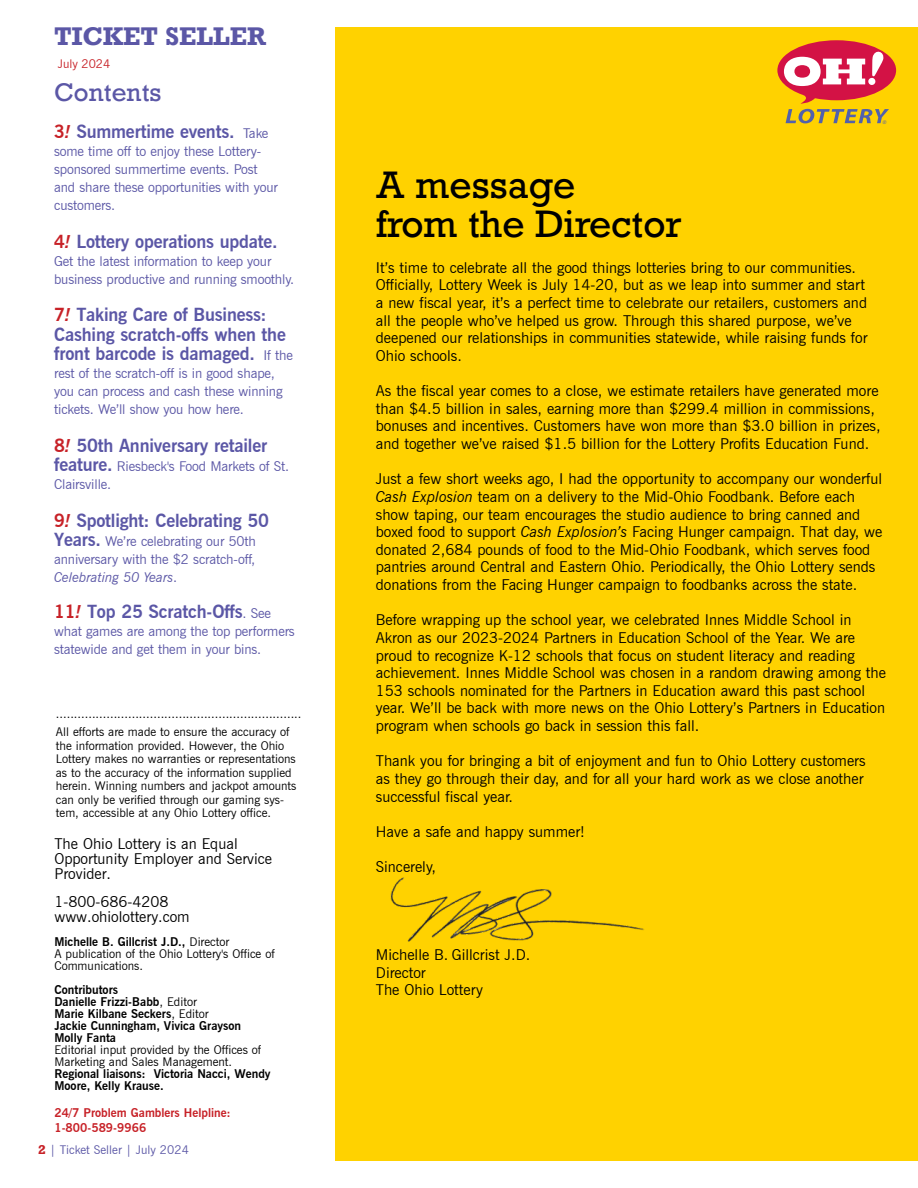
<style>
.page{position:relative;width:918px;height:1188px;background:#fff}
.page>*{position:absolute;margin:0;border:0;box-sizing:border-box;transform-origin:0 0}
.t1{font:36px/39px "Rockwell";color:#000}
.t2{font:700 24px "Rockwell";color:#5b57a6}
.t3{font:24px "Rockwell";color:#5b57a6}
.t4{font:700 18px/19.5px "News Gothic BT";letter-spacing:-.01em;color:#5b57a6}
.t5{font:15px/17.7px "News Gothic BT";color:#000}
.t6{font:13.5px/18px "News Gothic BT";letter-spacing:-.01em;color:#5b57a6}
.t7{font:12px/13.5px "News Gothic BT";color:#000}
.t8{font:700 12px/12px "News Gothic BT";color:#000}
.t9{font:700 12px/15px "News Gothic BT";color:#c72127}
.t10{font:12px "News Gothic BT";color:#5b57a6}
.t11{font:12px "News Gothic BT";color:#c72127}
.t12{font:italic 4.5px "News Gothic Std";color:#5261ac}
.s1{color:#c72127}
.s2{font-style:italic;color:#c72127}
.s3{font-weight:400;font-size:13.5px}
.s4{font-weight:700;font-size:18px}
.s5{font-style:italic}
.s6{font-weight:700}
.s7{font-weight:400}
.s8{font-family:"Rockwell";font-weight:700;color:#c72127}
</style>
<div class="page">
<div style="left:335px;top:27px;width:583px;height:1134px;background:#ffd200"></div>
<svg style="left:777px;top:40px;width:119px;height:83px"></svg>
<img style="left:390px;top:877px;width:254px;height:65px">
<h2 class="t2" style="left:54px;top:21px;width:213px">TICKET SELLER</h2>
<p class="t11" style="left:58px;top:56px;width:54px">July 2024</p>
<h2 class="t3" style="left:54px;top:77px;width:109px">Contents</h2>
<p class="t4" style="left:54px;top:122px;width:216px"><span class="s1">3</span><span class="s2">!</span> Summertime events. <span class="s3">Take</span></p>
<p class="t6" style="left:54px;top:143px;width:225px">some time off to enjoy these Lottery&shy;sponsored summertime events. Post and share these opportunities with your customers.</p>
<p class="t4" style="left:54px;top:232px;width:225px"><span class="s1">4</span><span class="s2">!</span> Lottery operations update.</p>
<p class="t6" style="left:54px;top:252px;width:242px">Get the latest information to keep your business productive and running smoothly.</p>
<p class="t4" style="left:54px;top:305px;width:240px"><span class="s1">7</span><span class="s2">!</span> Taking Care of Business:<br>Cashing scratch-offs when the front barcode is damaged. <span class="s3">If the</span></p>
<p class="t6" style="left:54px;top:365px;width:230px">rest of the scratch-off is in good shape, you can process and cash these winning tickets. We’ll show you how here.</p>
<p class="t4" style="left:54px;top:436px;width:215px"><span class="s1">8</span><span class="s2">!</span> 50th Anniversary retailer</p>
<p class="t6" style="left:54px;top:458px;width:237px"><span class="s4">feature.</span> Riesbeck's Food Markets of St.<br>Clairsville.</p>
<p class="t4" style="left:54px;top:511px;width:216px"><span class="s1">9</span><span class="s2">!</span> Spotlight: Celebrating 50</p>
<p class="t6" style="left:54px;top:533px;width:203px;text-align:justify"><span class="s4">Years.</span> We’re celebrating our 50th anniversary with the $2 scratch-off, <span class="s5">Celebrating 50 Years</span>.</p>
<p class="t4" style="left:54px;top:602px;width:218px"><span class="s1">11</span><span class="s2">!</span> Top 25 Scratch-Offs<span class="s3">. See</span></p>
<p class="t6" style="left:54px;top:623px;width:242px">what games are among the top performers statewide and get them in your bins.</p>
<p class="t7" style="left:56px;top:705px;width:247px;line-height:18px">....................................................................<br>All efforts are made to ensure the accuracy of</p>
<p class="t7" style="left:56px;top:739px;width:242px">the information provided. However, the Ohio Lottery makes no warranties or representations as to the accuracy of the information supplied herein. Winning numbers and jackpot amounts can only be verified through our gaming sys&shy;tem, accessible at any Ohio Lottery office.</p>
<p class="t5" style="left:54px;top:836px;width:219px;line-height:15px">The Ohio Lottery is an Equal<br>Opportunity Employer and Service<br>Provider.</p>
<p class="t5" style="left:54px;top:894px;width:137px;line-height:15px">1-800-686-4208 www.ohiolottery.com</p>
<p class="t7" style="left:54px;top:936px;width:222px;line-height:12px"><span class="s6">Michelle B. Gillcrist J.D.,</span> Director<br>A publication of the Ohio Lottery's Office of<br>Communications.</p>
<p class="t8" style="left:54px;top:984px;width:188px">Contributors<br>Danielle Frizzi-Babb<span class="s7">, Editor<br></span>Marie Kilbane Seckers<span class="s7">, Editor<br></span>Jackie Cunningham, Vivica Grayson<br>Molly Fanta</p>
<p class="t7" style="left:54px;top:1044px;width:208px;line-height:12px">Editorial input provided by the Offices of<br>Marketing and Sales Management.</p>
<p class="t8" style="left:54px;top:1068px;width:218px">Regional liaisons: Victoria Nacci, Wendy<br>Moore, Kelly Krause.</p>
<p class="t9" style="left:54px;top:1105px;width:178px">24/7 Problem Gamblers Helpline:<br>1-800-589-9966</p>
<p class="t10" style="left:38px;top:1142px;width:152px"><span class="s8">2</span> | Ticket Seller | July 2024</p>
<p class="t12" style="left:883px;top:119px;width:5px">®</p>
<h1 class="t1" style="left:376px;top:166px;width:308px">A message<br>from the Director</h1>
<p class="t5" style="left:376px;top:259px;width:493px">It’s time to celebrate all the good things lotteries bring to our communities.<br>Officially, Lottery Week is July 14-20, but as we leap into summer and start a new fiscal year, it’s a perfect time to celebrate our retailers, customers and all the people who’ve helped us grow. Through this shared purpose, we’ve deepened our relationships in communities statewide, while raising funds for Ohio schools.</p>
<p class="t5" style="left:376px;top:382px;width:506px">As the fiscal year comes to a close, we estimate retailers have generated more than $4.5 billion in sales, earning more than $299.4 million in commissions, bonuses and incentives. Customers have won more than $3.0 billion in prizes, and together we’ve raised $1.5 billion for the Lottery Profits Education Fund.</p>
<p class="t5" style="left:376px;top:470px;width:508px">Just a few short weeks ago, I had the opportunity to accompany our wonderful <span class="s5">Cash Explosion</span> team on a delivery to the Mid-Ohio Foodbank. Before each show taping, our team encourages the studio audience to bring canned and boxed food to support <span class="s5">Cash Explosion’s</span> Facing Hunger campaign. That day, we donated 2,684 pounds of food to the Mid-Ohio Foodbank, which serves food pantries around Central and Eastern Ohio. Periodically, the Ohio Lottery sends donations from the Facing Hunger campaign to foodbanks across the state.</p>
<p class="t5" style="left:376px;top:611px;width:512px">Before wrapping up the school year, we celebrated Innes Middle School in Akron as our 2023-2024 Partners in Education School of the Year. We are proud to recognize K-12 schools that focus on student literacy and reading achievement. Innes Middle School was chosen in a random drawing among the 153 schools nominated for the Partners in Education award this past school year. We’ll be back with more news on the Ohio Lottery’s Partners in Education program when schools go back in session this fall.</p>
<p class="t5" style="left:376px;top:752px;width:491px">Thank you for bringing a bit of enjoyment and fun to Ohio Lottery customers as they go through their day, and for all your hard work as we close another successful fiscal year.</p>
<p class="t5" style="left:376px;top:823px;width:211px">Have a safe and happy summer!</p>
<p class="t5" style="left:376px;top:858px;width:62px">Sincerely,</p>
<p class="t5" style="left:376px;top:946px;width:156px">Michelle B. Gillcrist J.D.<br>Director<br>The Ohio Lottery</p>
</div>
